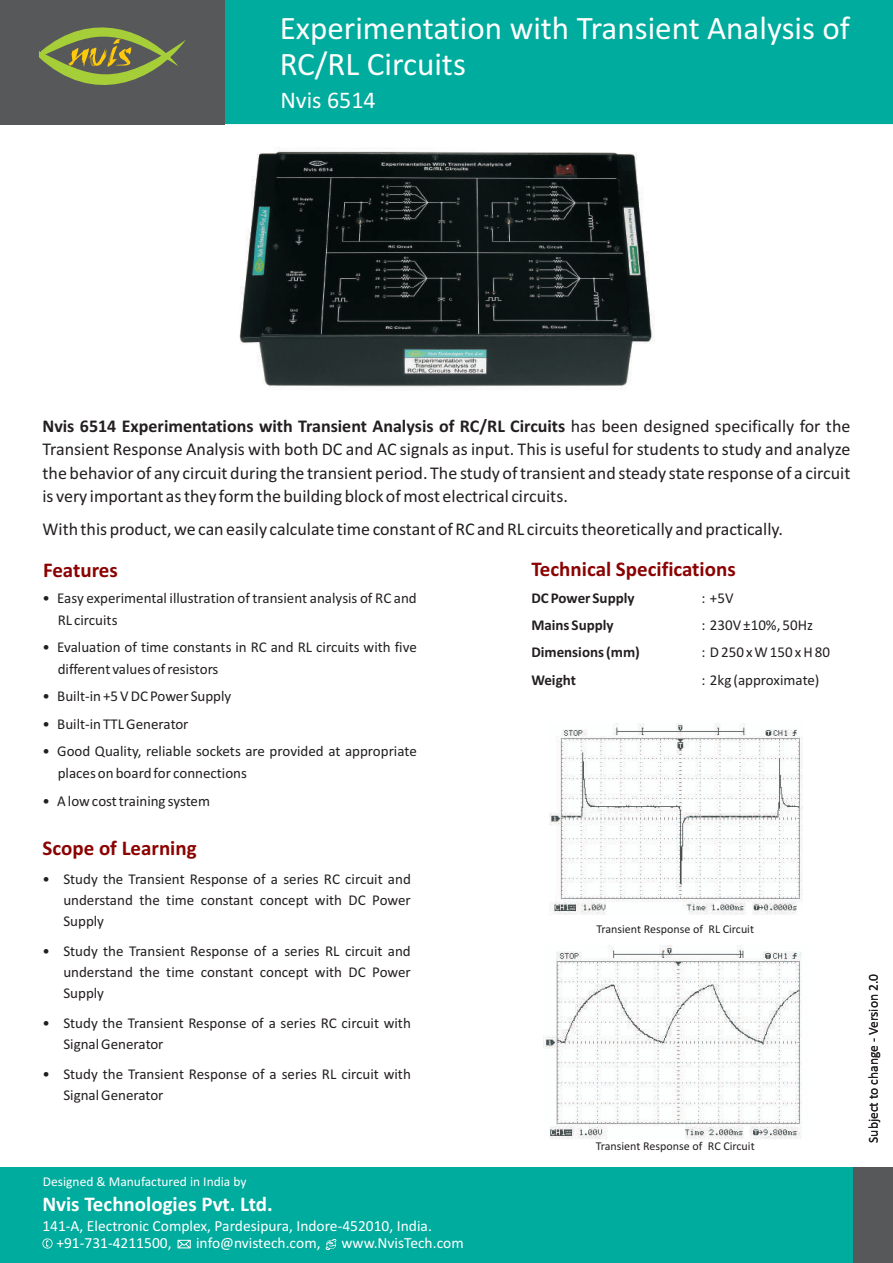
<style>
.page{position:relative;width:893px;height:1263px;background:#fff}
.page>*{position:absolute;margin:0;border:0;box-sizing:border-box;transform-origin:0 0}
.t1{font:33px/36px "Calibri";color:#fff}
.t2{font:24px "Calibri";color:#fff}
.t3{font:700 21px "Calibri";color:#8b0202}
.t4{font:700 21px "Calibri";color:#fff}
.t5{font:18px/23.4px "Calibri";color:#231f20;text-align:justify}
.t6{font:15.45px/17px "Calibri";color:#fff}
.t7{font:15px/21px "Calibri";color:#231f20}
.t8{font:700 15px "Calibri";color:#231f20}
.t9{font:13.5px "Calibri";color:#fff}
.t10{font:13.5px "Calibri";color:#231f20}
.t11{font:12px "Calibri";color:#231f20}
.s1{font-weight:700}
</style>
<div class="page">
<div style="left:225px;top:0;width:668px;height:124px;background:#00ac9d"></div>
<div style="left:0;top:0;width:225px;height:124px;background:#57585a"></div>
<svg style="left:39px;top:27px;width:147px;height:58px"></svg>
<img style="left:544px;top:945px;width:258px;height:194px">
<img style="left:549px;top:724px;width:253px;height:190px">
<img style="left:239px;top:151px;width:416px;height:236px">
<div style="left:0;top:1167px;width:854px;height:96px;background:#00ac9d"></div>
<div style="left:854px;top:1167px;width:39px;height:96px;background:#57585a"></div>
<svg style="left:178px;top:1240px;width:13px;height:8px"></svg>
<svg style="left:326px;top:1239px;width:10px;height:11px"></svg>
<svg style="left:42px;top:1238px;width:11px;height:10px"></svg>
<h1 class="t1" style="left:280px;top:13px;width:572px">Experimentation with Transient Analysis of<br>RC/RL Circuits</h1>
<h2 class="t2" style="left:280px;top:90px;width:97px">Nvis 6514</h2>
<p class="t5" style="left:43px;top:416px;width:809px"><span class="s1">Nvis 6514 Experimentations with Transient Analysis of RC/RL Circuits</span> has been designed specifically for the Transient Response Analysis with both DC and AC signals as input. This is useful for students to study and analyze the behavior of any circuit during the transient period. The study of transient and steady state response of a circuit is very important as they form the building block of most electrical circuits.</p>
<p class="t5" style="left:43px;top:518px;width:742px">With this product, we can easily calculate time constant of RC and RL circuits theoretically and practically.</p>
<h3 class="t3" style="left:43px;top:562px;width:76px">Features</h3>
<p class="t7" style="left:58px;top:588px;width:361px;line-height:21.9px;text-indent:-15px">• Easy experimental illustration of transient analysis of RC and<br>RL circuits</p>
<p class="t7" style="left:57px;top:637px;width:361px;line-height:21.9px">Evaluation of time constants in RC and RL circuits with five different values of resistors</p>
<p class="t7" style="left:57px;top:684px;width:361px;line-height:27.5px">Built-in +5 V DC Power Supply<br>Built-in TTL Generator<br>Good Quality, reliable sockets are provided at appropriate</p>
<p class="t7" style="left:57px;top:761px;width:191px;line-height:27.5px">places on board for connections<br>A low cost training system</p>
<p class="t7" style="left:43px;top:638px;width:9px">•</p>
<p class="t7" style="left:43px;top:684px;width:9px;line-height:27.5px;text-align:justify">• • •</p>
<p class="t7" style="left:43px;top:791px;width:9px">•</p>
<h3 class="t3" style="left:43px;top:839px;width:156px">Scope of Learning</h3>
<p class="t7" style="left:63px;top:870px;width:349px;text-align:justify;text-indent:-21px">• Study the Transient Response of a series RC circuit and understand the time constant concept with DC Power Supply</p>
<p class="t7" style="left:63px;top:942px;width:349px;text-align:justify;text-indent:-21px">• Study the Transient Response of a series RL circuit and understand the time constant concept with DC Power Supply</p>
<p class="t7" style="left:63px;top:1014px;width:349px;text-indent:-21px">• Study the Transient Response of a series RC circuit with<br>Signal Generator</p>
<p class="t7" style="left:63px;top:1065px;width:349px;text-indent:-21px">• Study the Transient Response of a series RL circuit with<br>Signal Generator</p>
<p class="t9" style="left:43px;top:1175px;width:205px">Designed &amp; Manufactured in India by</p>
<h3 class="t4" style="left:42px;top:1195px;width:232px">Nvis Technologies Pvt. Ltd.</h3>
<p class="t6" style="left:56px;top:1218px;width:377px;text-indent:-14px">141-A, Electronic Complex, Pardesipura, Indore-452010, India. +91-731-4211500,</p>
<p class="t6" style="left:196px;top:1235px;width:126px">info@nvistech.com,</p>
<p class="t6" style="left:342px;top:1235px;width:124px">www.NvisTech.com</p>
<h3 class="t3" style="left:531px;top:560px;width:206px">Technical Specifications</h3>
<p class="t8" style="left:531px;top:591px;width:105px">DC Power Supply</p>
<p class="t7" style="left:701px;top:588px;width:34px">: +5V</p>
<p class="t8" style="left:531px;top:619px;width:84px">Mains Supply</p>
<p class="t7" style="left:701px;top:616px;width:113px">: 230V ±10%, 50Hz</p>
<p class="t8" style="left:531px;top:646px;width:110px">Dimensions (mm)</p>
<p class="t7" style="left:701px;top:643px;width:130px">: D 250 x W 150 x H 80</p>
<p class="t8" style="left:531px;top:674px;width:46px">Weight</p>
<p class="t7" style="left:701px;top:671px;width:119px">: 2kg (approximate)</p>
<p class="t11" style="left:596px;top:924px;width:159px">Transient Response of RL Circuit</p>
<p class="t11" style="left:596px;top:1141px;width:160px">Transient Response of RC Circuit</p>
<p class="t10" style="left:868px;top:1143px;width:170px;rotate:-90deg">Subject to change - Version 2.0</p>
</div>
